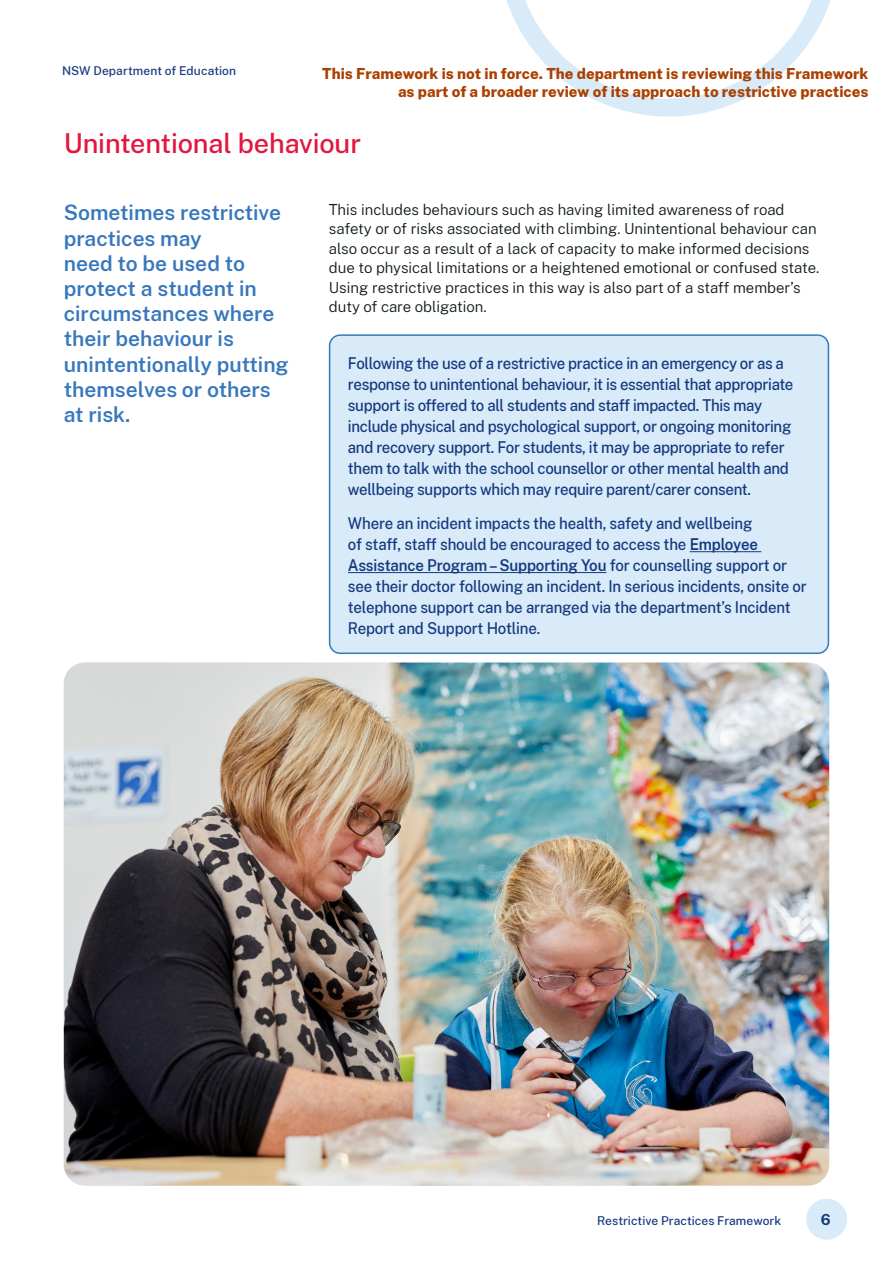
<style>
.page{position:relative;width:893px;height:1263px;background:#fff}
.page>*{position:absolute;margin:0;border:0;box-sizing:border-box;transform-origin:0 0}
.Heading_2__H2{font:500 27px "Public Sans";letter-spacing:-.005em;color:#e3173e}
.Intro_Copy{font:600 21px/25.2px "Public Sans";color:#3777bc}
.Box_copy{font:500 16.05px/20.9px "Public Sans";letter-spacing:-.02em;color:#15397f;scale:.93 1}
.Body{font:300 15px/19.5px "Public Sans";color:#0e1a18}
.t1{font:800 15px/18px "Public Sans";color:#aa4000;text-align:right}
.t2{font:700 15px "Public Sans";color:#15397f}
.t3{font:500 12px "Public Sans";letter-spacing:.005em;color:#15397f}
.s1{font-weight:600}
</style>
<div class="page">
<div style="left:330px;top:335px;width:498px;height:318px;background:#d9ebf9;border-radius:11px"></div>
<hr style="left:690px;top:551px;width:71px;height:1px;background:#15397f">
<hr style="left:348px;top:572px;width:258px;height:1px;background:#15397f">
<div style="left:329px;top:334px;width:500px;height:320px;border:2px solid #3777bc;border-radius:11px"></div>
<svg style="left:506px;top:0;width:325px;height:117px"></svg>
<img style="left:64px;top:662px;width:765px;height:523px">
<div style="left:806px;top:1199px;width:41px;height:41px;background:#d9ebf9;border-radius:50%"></div>
<p class="t3" style="left:62px;top:62px;width:176px">NSW Department of Education</p>
<p class="t1" style="left:322px;top:63px;width:548px">This Framework is not in force. The department is reviewing this Framework as part of a broader review of its approach to restrictive practices</p>
<h2 class="Heading_2__H2" style="left:64px;top:124px;width:299px">Unintentional behaviour</h2>
<p class="Intro_Copy" style="left:64px;top:199px;width:226px">Sometimes restrictive practices may<br>need to be used to protect a student in circumstances where their behaviour is unintentionally putting themselves or others at risk.</p>
<p class="Body" style="left:329px;top:199px;width:492px">This includes behaviours such as having limited awareness of road safety or of risks associated with climbing. Unintentional behaviour can also occur as a result of a lack of capacity to make informed decisions due to physical limitations or a heightened emotional or confused state.<br>Using restrictive practices in this way is also part of a staff member’s duty of care obligation.</p>
<p class="Box_copy" style="left:348px;top:352px;width:480px">Following the use of a restrictive practice in an emergency or as a response to unintentional behaviour, it is essential that appropriate support is offered to all students and staff impacted. This may include physical and psychological support, or ongoing monitoring and recovery support. For students, it may be appropriate to refer them to talk with the school counsellor or other mental health and wellbeing supports which may require parent/carer consent.</p>
<p class="Box_copy" style="left:348px;top:512px;width:495px">Where an incident impacts the health, safety and wellbeing<br>of staff, staff should be encouraged to access the <span class="s1">Employee Assistance Program – Supporting You</span> for counselling support or see their doctor following an incident. In serious incidents, onsite or telephone support can be arranged via the department’s Incident Report and Support Hotline.</p>
<p class="t3" style="left:597px;top:1212px;width:186px">Restrictive Practices Framework</p>
<p class="t2" style="left:821px;top:1208px;width:11px">6</p>
</div>
